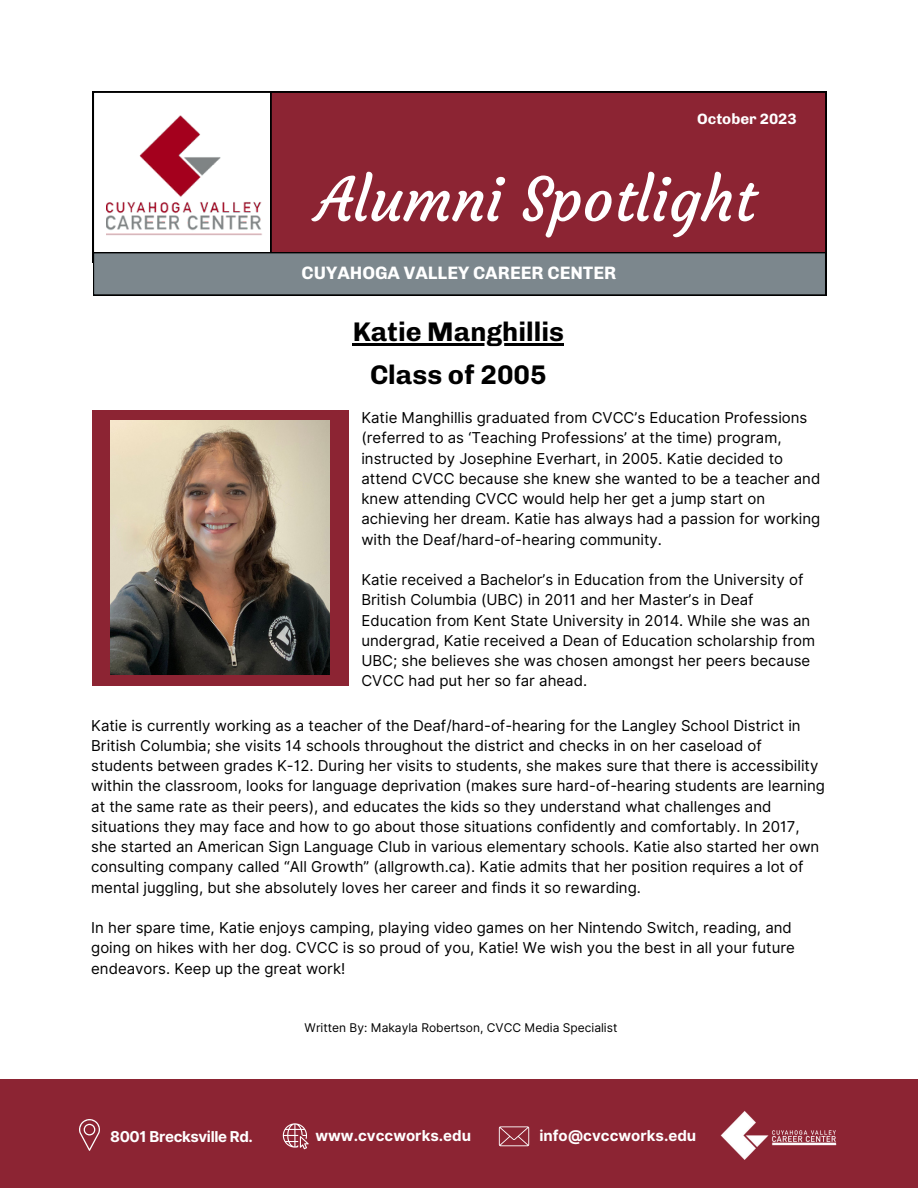
<style>
.page{position:relative;width:918px;height:1188px;background:#fff}
.page>*{position:absolute;margin:0;border:0;box-sizing:border-box;transform-origin:0 0}
.t1{font:60px "Courgette";color:#fff}
.t2{font:700 27px "Chivo";color:#000}
.t3{font:700 18px "Chivo";color:#fff}
.t4{font:15px/20.2px "Inter";color:#000}
.t5{font:700 15px "Inter";color:#fff}
.t6{font:700 15px "Inter";letter-spacing:-.025em;color:#fff}
.t7{font:700 15px "Chivo";color:#fff}
.t8{font:12px "Inter";color:#000}
</style>
<div class="page">
<svg style="left:93px;top:92px;width:733px;height:203px;background:#8d4954"></svg>
<div style="left:92px;top:410px;width:257px;height:275px;background:#8c2433"></div>
<img style="left:107px;top:115px;width:155px;height:121px">
<div style="left:0;top:1079px;width:918px;height:109px;background:#8c2433"></div>
<svg style="left:79px;top:1119px;width:21px;height:32px"></svg>
<svg style="left:499px;top:1126px;width:30px;height:20px"></svg>
<svg style="left:283px;top:1123px;width:26px;height:26px"></svg>
<img style="left:720px;top:1111px;width:117px;height:49px">
<img style="left:111px;top:420px;width:219px;height:255px">
<hr style="left:353px;top:343px;width:211px;height:2px;background:#000">
<p class="t7" style="left:697px;top:110px;width:101px">October 2023</p>
<p class="t1" style="left:316px;top:163px;width:441px">Alumni Spotlight</p>
<p class="t3" style="left:302px;top:263px;width:316px">CUYAHOGA VALLEY CAREER CENTER</p>
<p class="t2" style="left:353px;top:316px;width:213px">Katie Manghillis</p>
<p class="t2" style="left:370px;top:358px;width:178px">Class of 2005</p>
<p class="t4" style="left:361px;top:408px;width:460px">Katie Manghillis graduated from CVCC’s Education Professions (referred to as ‘Teaching Professions’ at the time) program, instructed by Josephine Everhart, in 2005. Katie decided to attend CVCC because she knew she wanted to be a teacher and knew attending CVCC would help her get a jump start on achieving her dream. Katie has always had a passion for working with the Deaf/hard-of-hearing community.</p>
<p class="t4" style="left:361px;top:570px;width:455px">Katie received a Bachelor’s in Education from the University of British Columbia (UBC) in 2011 and her Master’s in Deaf Education from Kent State University in 2014. While she was an undergrad, Katie received a Dean of Education scholarship from UBC; she believes she was chosen amongst her peers because CVCC had put her so far ahead.</p>
<p class="t4" style="left:91px;top:715px;width:735px">Katie is currently working as a teacher of the Deaf/hard-of-hearing for the Langley School District in British Columbia; she visits 14 schools throughout the district and checks in on her caseload of students between grades K-12. During her visits to students, she makes sure that there is accessibility within the classroom, looks for language deprivation (makes sure hard-of-hearing students are learning at the same rate as their peers), and educates the kids so they understand what challenges and situations they may face and how to go about those situations confidently and comfortably. In 2017, she started an American Sign Language Club in various elementary schools. Katie also started her own consulting company called “All Growth” (allgrowth.ca). Katie admits that her position requires a lot of mental juggling, but she absolutely loves her career and finds it so rewarding.</p>
<p class="t4" style="left:91px;top:918px;width:705px">In her spare time, Katie enjoys camping, playing video games on her Nintendo Switch, reading, and going on hikes with her dog. CVCC is so proud of you, Katie! We wish you the best in all your future endeavors. Keep up the great work!</p>
<p class="t8" style="left:305px;top:1021px;width:314px">Written By: Makayla Robertson, CVCC Media Specialist</p>
<p class="t6" style="left:110px;top:1127px;width:144px">8001 Brecksville Rd.</p>
<p class="t5" style="left:315px;top:1126px;width:157px">www.cvccworks.edu</p>
<p class="t5" style="left:539px;top:1126px;width:158px">info@cvccworks.edu</p>
</div>
